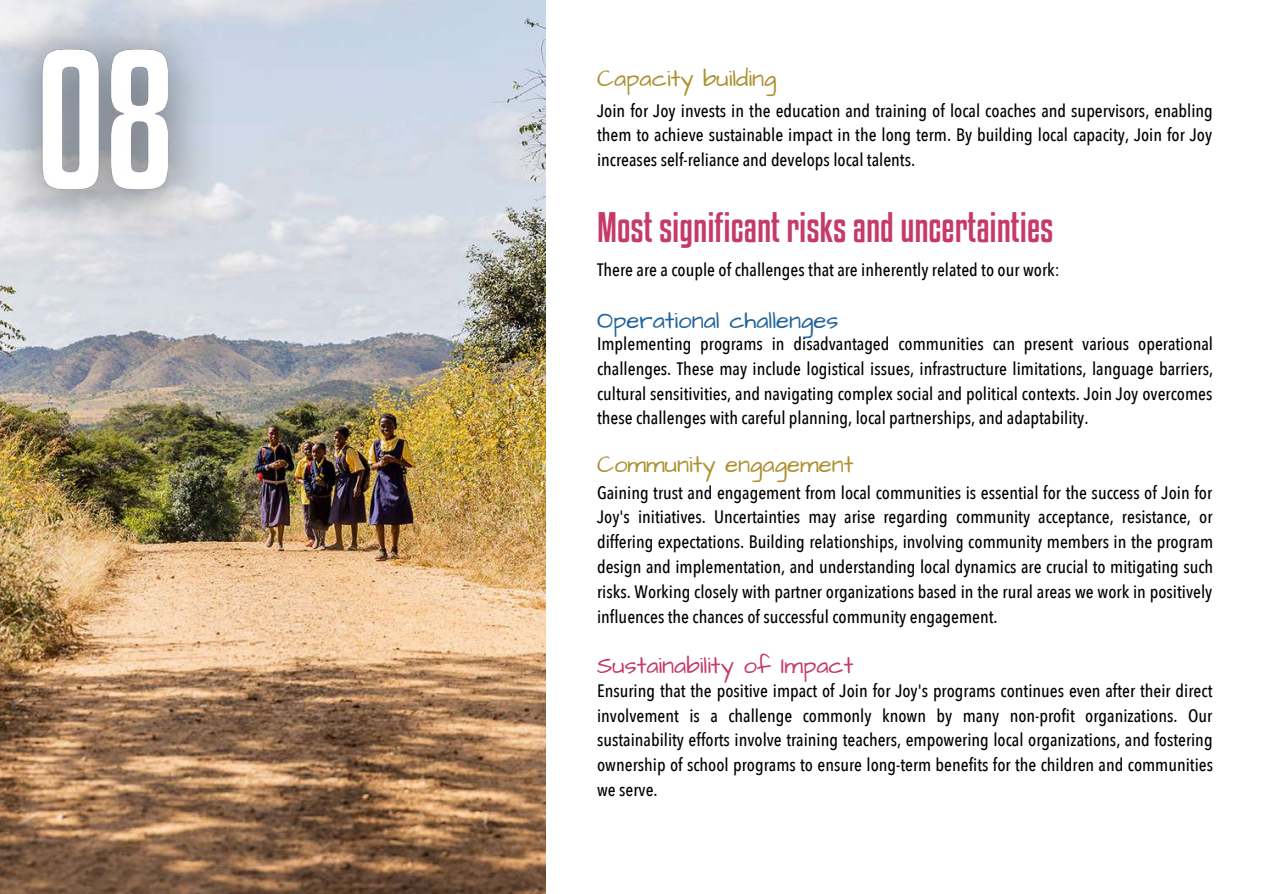
<style>
.page{position:relative;width:1263px;height:894px;background:#fff}
.page>*{position:absolute;margin:0;border:0;box-sizing:border-box;transform-origin:0 0}
.t1{font:37.5px "Kenyan Coffee Rg";color:#c63a67}
.t2{font:24px "Architects Daughter";color:#ab912f}
.t3{font:24px "Architects Daughter";color:#c63a67}
.t4{font:24px "Architects Daughter";color:#20639a}
.t5{font:500 18px/24.8px "Avenir Next Condensed";color:#000;text-align:justify}
</style>
<div class="page">
<img style="left:0;top:0;width:546px;height:893px">
<img style="left:0;top:0;width:248px;height:303px">
<h2 class="t2" style="left:597px;top:62px;width:181px">Capacity building</h2>
<p class="t5" style="left:597px;top:98px;width:617px">Join for Joy invests in the education and training of local coaches and supervisors, enabling them to achieve sustainable impact in the long term. By building local capacity, Join for Joy increases self-reliance and develops local talents.</p>
<h1 class="t1" style="left:597px;top:204px;width:458px">Most significant risks and uncertainties</h1>
<p class="t5" style="left:597px;top:258px;width:464px">There are a couple of challenges that are inherently related to our work:</p>
<h2 class="t4" style="left:597px;top:304px;width:243px">Operational challenges</h2>
<p class="t5" style="left:597px;top:332px;width:618px">Implementing programs in disadvantaged communities can present various operational challenges. These may include logistical issues, infrastructure limitations, language barriers, cultural sensitivities, and navigating complex social and political contexts. Join Joy overcomes these challenges with careful planning, local partnerships, and adaptability.</p>
<h2 class="t2" style="left:597px;top:448px;width:258px">Community engagement</h2>
<p class="t5" style="left:597px;top:480px;width:618px">Gaining trust and engagement from local communities is essential for the success of Join for Joy's initiatives. Uncertainties may arise regarding community acceptance, resistance, or differing expectations. Building relationships, involving community members in the program design and implementation, and understanding local dynamics are crucial to mitigating such risks. Working closely with partner organizations based in the rural areas we work in positively influences the chances of successful community engagement.</p>
<h2 class="t3" style="left:597px;top:649px;width:258px">Sustainability of Impact</h2>
<p class="t5" style="left:597px;top:678px;width:618px">Ensuring that the positive impact of Join for Joy's programs continues even after their direct involvement is a challenge commonly known by many non-profit organizations. Our sustainability efforts involve training teachers, empowering local organizations, and fostering ownership of school programs to ensure long-term benefits for the children and communities we serve.</p>
</div>
